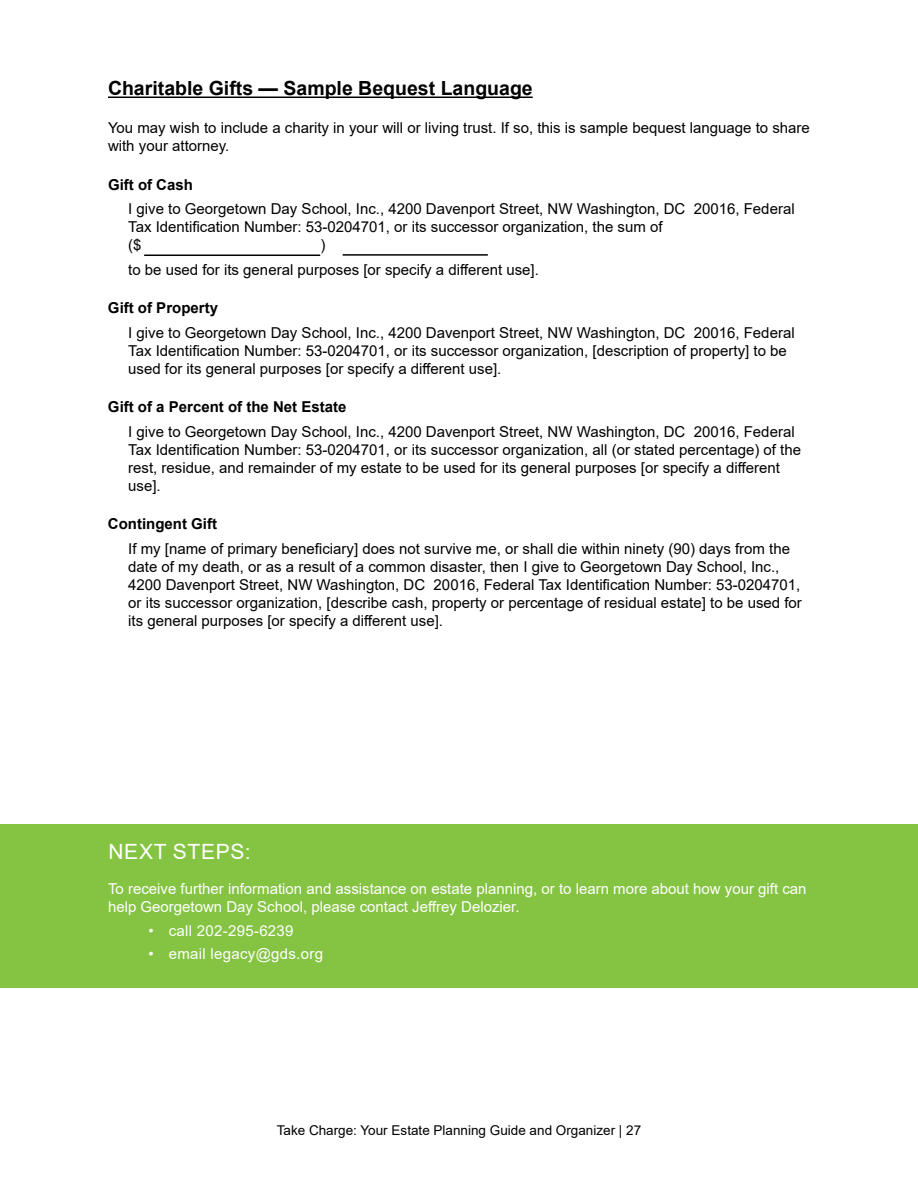
<style>
.page{position:relative;width:918px;height:1188px;background:#fff}
.page>*{position:absolute;margin:0;border:0;box-sizing:border-box;transform-origin:0 0}
.t1{font:21px "Arial";letter-spacing:.035em;color:#fff}
.t2{font:700 19.5px "Arial";color:#000}
.t3{font:15px/18px "Arial";color:#000}
.t4{font:15px/18px "Arial";color:#fff}
.t5{font:700 15px "Arial";color:#000}
.t6{font:15px "Arial";letter-spacing:.02em;color:#fff}
.t7{font:13.5px "Arial";color:#000}
</style>
<div class="page">
<div style="left:1px;top:824px;width:917px;height:164px;background:#85c443"></div>
<hr style="left:108px;top:97px;width:425px;height:1px;background:#000">
<hr style="left:144px;top:255px;width:176px;height:1px;background:#000">
<hr style="left:343px;top:254px;width:145px;height:2px;background:#000">
<h2 class="t2" style="left:108px;top:75px;width:426px">Charitable Gifts — Sample Bequest Language</h2>
<p class="t3" style="left:108px;top:119px;width:703px">You may wish to include a charity in your will or living trust. If so, this is sample bequest language to share with your attorney.</p>
<p class="t5" style="left:108px;top:174px;width:87px">Gift of Cash</p>
<p class="t3" style="left:128px;top:200px;width:668px">I give to Georgetown Day School, Inc., 4200 Davenport Street, NW Washington, DC 20016, Federal<br>Tax Identification Number: 53-0204701, or its successor organization, the sum of<br>($</p>
<p class="t3" style="left:128px;top:233px;width:412px;line-height:24.8px;text-indent:192px">)<br>to be used for its general purposes [or specify a different use].</p>
<p class="t5" style="left:108px;top:298px;width:112px">Gift of Property</p>
<p class="t3" style="left:128px;top:324px;width:668px">I give to Georgetown Day School, Inc., 4200 Davenport Street, NW Washington, DC 20016, Federal<br>Tax Identification Number: 53-0204701, or its successor organization, [description of property] to be used for its general purposes [or specify a different use].</p>
<p class="t5" style="left:108px;top:397px;width:240px">Gift of a Percent of the Net Estate</p>
<p class="t3" style="left:128px;top:423px;width:674px">I give to Georgetown Day School, Inc., 4200 Davenport Street, NW Washington, DC 20016, Federal Tax Identification Number: 53-0204701, or its successor organization, all (or stated percentage) of the rest, residue, and remainder of my estate to be used for its general purposes [or specify a different use].</p>
<p class="t5" style="left:108px;top:514px;width:111px">Contingent Gift</p>
<p class="t3" style="left:128px;top:540px;width:675px">If my [name of primary beneficiary] does not survive me, or shall die within ninety (90) days from the date of my death, or as a result of a common disaster, then I give to Georgetown Day School, Inc., 4200 Davenport Street, NW Washington, DC 20016, Federal Tax Identification Number: 53-0204701, or its successor organization, [describe cash, property or percentage of residual estate] to be used for its general purposes [or specify a different use].</p>
<h1 class="t1" style="left:108px;top:837px;width:144px">NEXT STEPS:</h1>
<p class="t4" style="left:108px;top:880px;width:700px">To receive further information and assistance on estate planning, or to learn more about how your gift can help Georgetown Day School, please contact Jeffrey Delozier.</p>
<p class="t6" style="left:148px;top:920px;width:147px">• call 202-295-6239</p>
<p class="t6" style="left:148px;top:943px;width:176px">• email legacy@gds.org</p>
<p class="t7" style="left:277px;top:1121px;width:366px">Take Charge: Your Estate Planning Guide and Organizer | 27</p>
</div>
